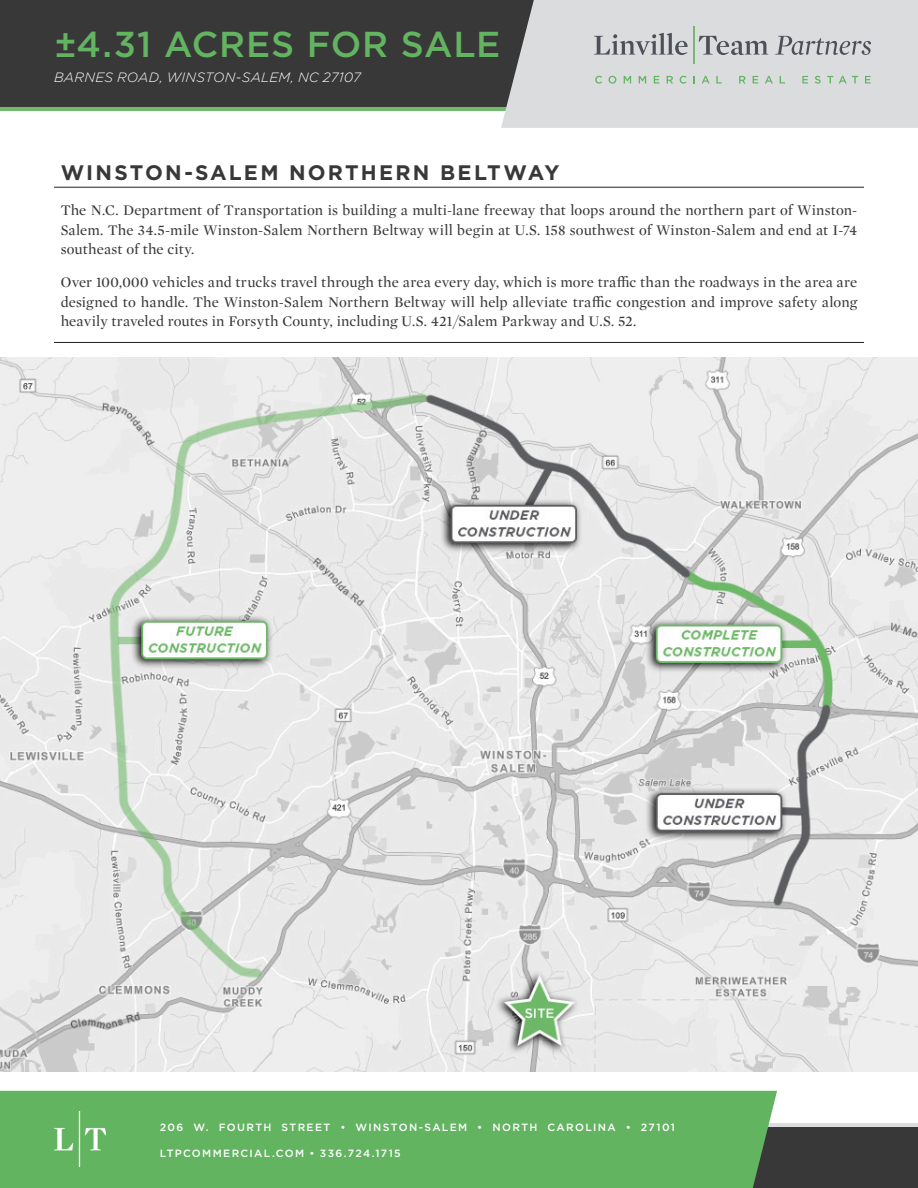
<style>
.page{position:relative;width:918px;height:1188px;background:#fff}
.page>*{position:absolute;margin:0;border:0;box-sizing:border-box;transform-origin:0 0}
.t1{font:500 36px "Gotham";letter-spacing:.02em;color:#63b461}
.t2{font:700 21px "Gotham";letter-spacing:.105em;color:#383839}
.t3{font:15px/19.5px "Mercury Display";letter-spacing:.005em;color:#383839;text-align:justify}
.t4{font:italic 300 13.5px "Gotham";letter-spacing:.02em;color:#fff}
.t5{font:500 10.5px "Gotham";letter-spacing:.125em;color:#fff}
</style>
<div class="page">
<div style="left:0;top:1123px;width:918px;height:65px;background:#383839"></div>
<div style="left:0;top:0;width:918px;height:110px;background:#383839"></div>
<hr style="left:0;top:107px;width:918px;height:3px;background:#71b96c">
<div style="left:501px;top:0;width:417px;height:128px;background:#dbdcde"></div>
<svg style="left:594px;top:33px;width:94px;height:22px;background:#b1b3b7"></svg>
<hr style="left:693px;top:26px;width:1px;height:38px;background:#73b86a">
<svg style="left:699px;top:36px;width:69px;height:19px"></svg>
<svg style="left:775px;top:36px;width:96px;height:19px;background:#b5b7ba"></svg>
<svg style="left:595px;top:76px;width:7px;height:8px"></svg>
<svg style="left:608px;top:76px;width:8px;height:8px"></svg>
<svg style="left:624px;top:76px;width:7px;height:8px"></svg>
<svg style="left:639px;top:76px;width:7px;height:8px"></svg>
<svg style="left:654px;top:76px;width:5px;height:8px"></svg>
<svg style="left:667px;top:76px;width:6px;height:8px"></svg>
<svg style="left:680px;top:76px;width:7px;height:8px"></svg>
<svg style="left:693px;top:76px;width:2px;height:8px"></svg>
<svg style="left:702px;top:76px;width:8px;height:8px"></svg>
<svg style="left:716px;top:76px;width:6px;height:8px"></svg>
<svg style="left:739px;top:76px;width:7px;height:8px"></svg>
<svg style="left:753px;top:76px;width:5px;height:8px"></svg>
<svg style="left:765px;top:76px;width:8px;height:8px"></svg>
<svg style="left:780px;top:76px;width:5px;height:8px"></svg>
<svg style="left:802px;top:76px;width:6px;height:8px"></svg>
<svg style="left:815px;top:76px;width:6px;height:8px"></svg>
<svg style="left:827px;top:76px;width:6px;height:8px"></svg>
<svg style="left:839px;top:76px;width:19px;height:8px"></svg>
<svg style="left:865px;top:76px;width:6px;height:8px"></svg>
<hr style="left:0;top:1123px;width:918px;height:3px;background:#dbdcde">
<div style="left:0;top:1091px;width:777px;height:97px;background:#63b461"></div>
<img style="left:54px;top:1112px;width:52px;height:55px">
<img style="left:0;top:357px;width:918px;height:714px">
<hr style="left:54px;top:342px;width:810px;height:1px;background:#231f20">
<hr style="left:54px;top:187px;width:810px;height:1px;background:#231f20">
<h1 class="t1" style="left:54px;top:20px;width:448px">±4.31 ACRES FOR SALE</h1>
<p class="t4" style="left:54px;top:68px;width:308px">BARNES ROAD, WINSTON-SALEM, NC 27107</p>
<p class="t2" style="left:61px;top:159px;width:500px">WINSTON-SALEM NORTHERN BELTWAY</p>
<p class="t3" style="left:61px;top:200px;width:798px">The N.C. Department of Transportation is building a multi-lane freeway that loops around the northern part of Winston-Salem. The 34.5-mile Winston-Salem Northern Beltway will begin at U.S. 158 southwest of Winston-Salem and end at I-74 southeast of the city.</p>
<p class="t3" style="left:61px;top:272px;width:798px">Over 100,000 vehicles and trucks travel through the area every day, which is more traffic than the roadways in the area are designed to handle. The Winston-Salem Northern Beltway will help alleviate traffic congestion and improve safety along heavily traveled routes in Forsyth County, including U.S. 421/Salem Parkway and U.S. 52.</p>
<p class="t5" style="left:160px;top:1120px;width:517px">206 W. FOURTH STREET • WINSTON-SALEM • NORTH CAROLINA • 27101</p>
<p class="t5" style="left:160px;top:1146px;width:243px">LTPCOMMERCIAL.COM • 336.724.1715</p>
</div>
